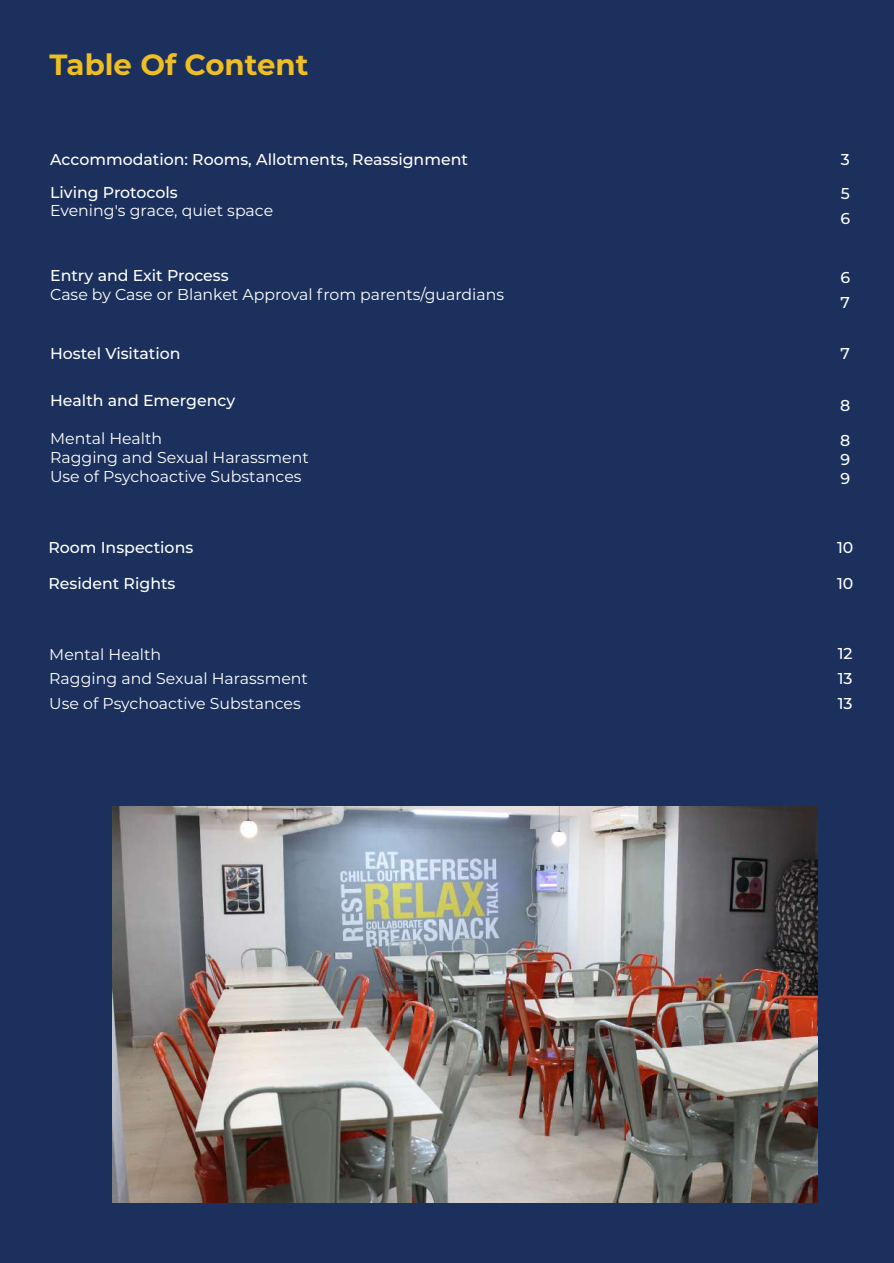
<style>
.page{position:relative;width:894px;height:1263px;background:#fff}
.page>*{position:absolute;margin:0;border:0;box-sizing:border-box;transform-origin:0 0}
.t1{font:700 29.25px "Montserrat";color:#efbe22}
.t2{font:15.75px/18.9px "Montserrat";color:#fff}
.t3{font:500 15.75px/25.2px "Montserrat";color:#fff}
</style>
<div class="page">
<div style="left:0;top:0;width:893px;height:1263px;background:#1b305c"></div>
<img style="left:112px;top:806px;width:704px;height:396px">
<h1 class="t1" style="left:49px;top:44px;width:260px">Table Of Content</h1>
<p class="t3" style="left:50px;top:147px;width:419px">Accommodation: Rooms, Allotments, Reassignment</p>
<p class="t3" style="left:840px;top:147px;width:11px">3</p>
<p class="t3" style="left:50px;top:179px;width:129px">Living Protocols</p>
<p class="t2" style="left:50px;top:201px;width:224px">Evening's grace, quiet space</p>
<p class="t3" style="left:840px;top:180px;width:11px">5<br>6</p>
<p class="t3" style="left:50px;top:262px;width:180px">Entry and Exit Process</p>
<p class="t2" style="left:50px;top:284px;width:455px">Case by Case or Blanket Approval from parents/guardians</p>
<p class="t3" style="left:840px;top:264px;width:11px">6<br>7</p>
<p class="t3" style="left:50px;top:340px;width:132px">Hostel Visitation</p>
<p class="t3" style="left:840px;top:340px;width:11px">7</p>
<p class="t3" style="left:50px;top:387px;width:186px">Health and Emergency</p>
<p class="t3" style="left:839px;top:392px;width:12px">8</p>
<p class="t2" style="left:50px;top:428px;width:260px">Mental Health<br>Ragging and Sexual Harassment<br>Use of Psychoactive Substances</p>
<p class="t3" style="left:839px;top:430px;width:12px;line-height:18.9px;text-align:justify">8<br>9<br>9</p>
<p class="t3" style="left:48px;top:534px;width:146px">Room Inspections</p>
<p class="t3" style="left:836px;top:534px;width:18px">10</p>
<p class="t3" style="left:48px;top:570px;width:128px">Resident Rights</p>
<p class="t3" style="left:836px;top:570px;width:18px">10</p>
<p class="t2" style="left:49px;top:641px;width:260px;line-height:24.3px">Mental Health<br>Ragging and Sexual Harassment<br>Use of Psychoactive Substances</p>
<p class="t3" style="left:837px;top:641px;width:16px;line-height:24.8px;text-align:justify">12<br>13<br>13</p>
</div>
